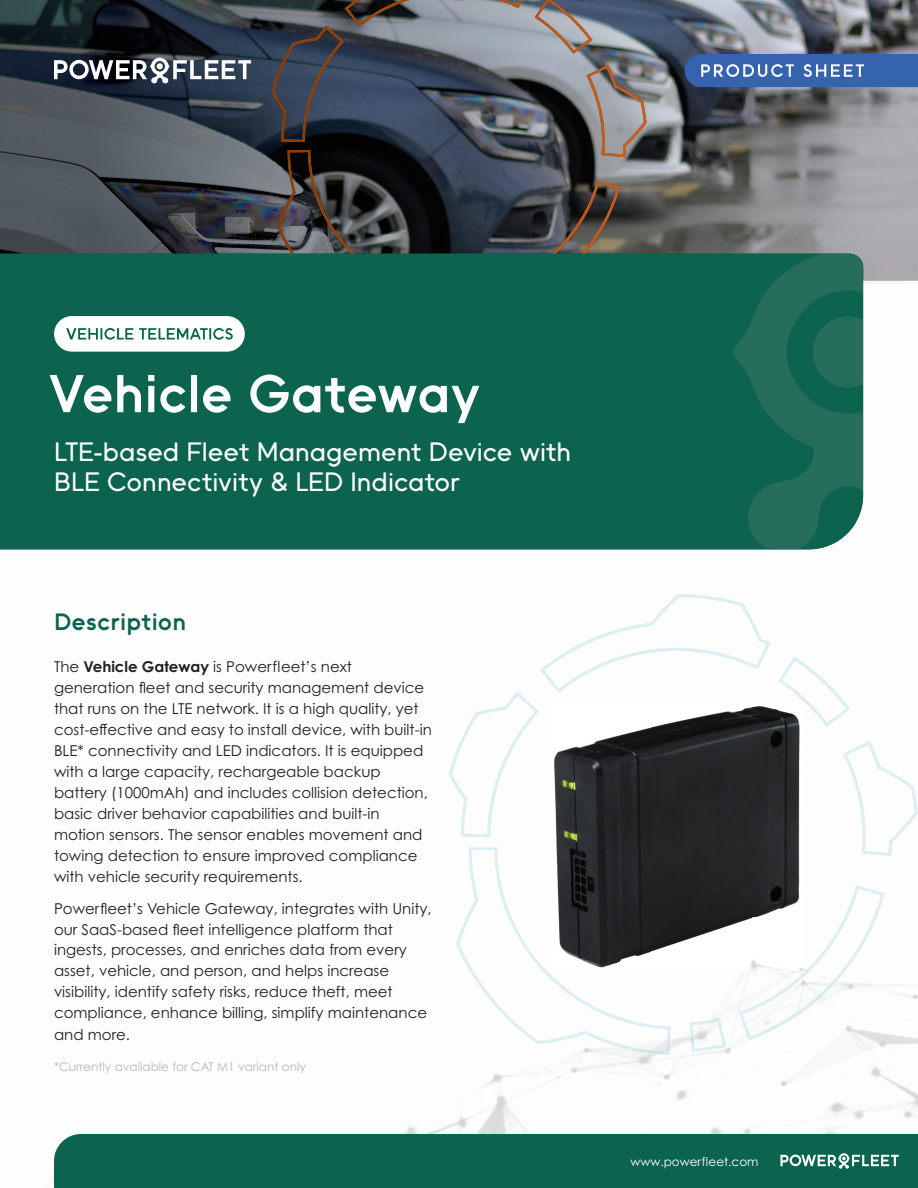
<style>
.page{position:relative;width:918px;height:1188px;background:#fff}
.page>*{position:absolute;margin:0;border:0;box-sizing:border-box;transform-origin:0 0}
.t1{font:700 54px "II Vorkurs";letter-spacing:-.01em;color:#fff}
.t2{font:500 27px/30px "II Vorkurs";color:#fff}
.t3{font:700 24px "II Vorkurs";color:#0c644f}
.t4{font:15px/21px "Century Gothic Pro";color:#231f20}
.t5{font:12px "Century Gothic Pro";color:#bab7b1}
.t6{font:12px "Century Gothic Pro";color:#fff}
.s1{font-weight:700}
</style>
<div class="page">
<img style="left:0;top:283px;width:918px;height:851px">
<img style="left:778px;top:656px;width:72px;height:71px">
<img style="left:739px;top:885px;width:146px;height:155px">
<img style="left:690px;top:1018px;width:36px;height:34px">
<img style="left:449px;top:691px;width:90px;height:146px">
<img style="left:540px;top:594px;width:231px;height:99px">
<img style="left:843px;top:741px;width:75px;height:115px">
<img style="left:456px;top:847px;width:215px;height:208px">
<img style="left:551px;top:704px;width:251px;height:266px">
<div style="left:54px;top:1134px;width:864px;height:54px;background:#0c644f"></div>
<svg style="left:780px;top:1153px;width:119px;height:16px"></svg>
<hr style="left:863px;top:281px;width:55px;height:1px;background:#f6f6f7">
<img style="left:0;top:0;width:918px;height:281px">
<svg style="left:535px;top:0;width:57px;height:54px;background:#938f92"></svg>
<svg style="left:503px;top:181px;width:117px;height:73px;background:#474443"></svg>
<svg style="left:272px;top:0;width:257px;height:142px;background:#505864"></svg>
<svg style="left:587px;top:65px;width:59px;height:92px;background:#8f8683"></svg>
<svg style="left:277px;top:150px;width:172px;height:104px;background:#313031"></svg>
<svg style="left:54px;top:58px;width:197px;height:25px"></svg>
<svg style="left:685px;top:54px;width:233px;height:33px;background:#4770b3"></svg>
<div style="left:0;top:254px;width:734px;height:295px;background:#0c644f"></div>
<svg style="left:734px;top:254px;width:130px;height:295px;background:#1f6c59"></svg>
<div style="left:54px;top:316px;width:191px;height:36px;background:#fff;border-radius:18px"></div>
<svg style="left:66px;top:328px;width:167px;height:12px"></svg>
<h1 class="t1" style="left:49px;top:363px;width:433px">Vehicle Gateway</h1>
<h2 class="t2" style="left:54px;top:437px;width:518px">LTE-based Fleet Management Device with<br>BLE Connectivity &amp; LED Indicator</h2>
<h3 class="t3" style="left:54px;top:608px;width:134px">Description</h3>
<p class="t4" style="left:54px;top:656px;width:379px">The <span class="s1">Vehicle Gateway</span> is Powerfleet’s next generation fleet and security management device that runs on the LTE network. It is a high quality, yet cost-effective and easy to install device, with built-in BLE* connectivity and LED indicators. It is equipped with a large capacity, rechargeable backup battery (1000mAh) and includes collision detection, basic driver behavior capabilities and built-in motion sensors. The sensor enables movement and towing detection to ensure improved compliance with vehicle security requirements.</p>
<p class="t4" style="left:54px;top:897px;width:379px">Powerfleet’s Vehicle Gateway, integrates with Unity, our SaaS-based fleet intelligence platform that ingests, processes, and enriches data from every asset, vehicle, and person, and helps increase visibility, identify safety risks, reduce theft, meet compliance, enhance billing, simplify maintenance and more.</p>
<p class="t5" style="left:54px;top:1059px;width:253px">*Currently available for CAT M1 variant only</p>
<p class="t6" style="left:631px;top:1155px;width:130px">www.powerfleet.com</p>
</div>
